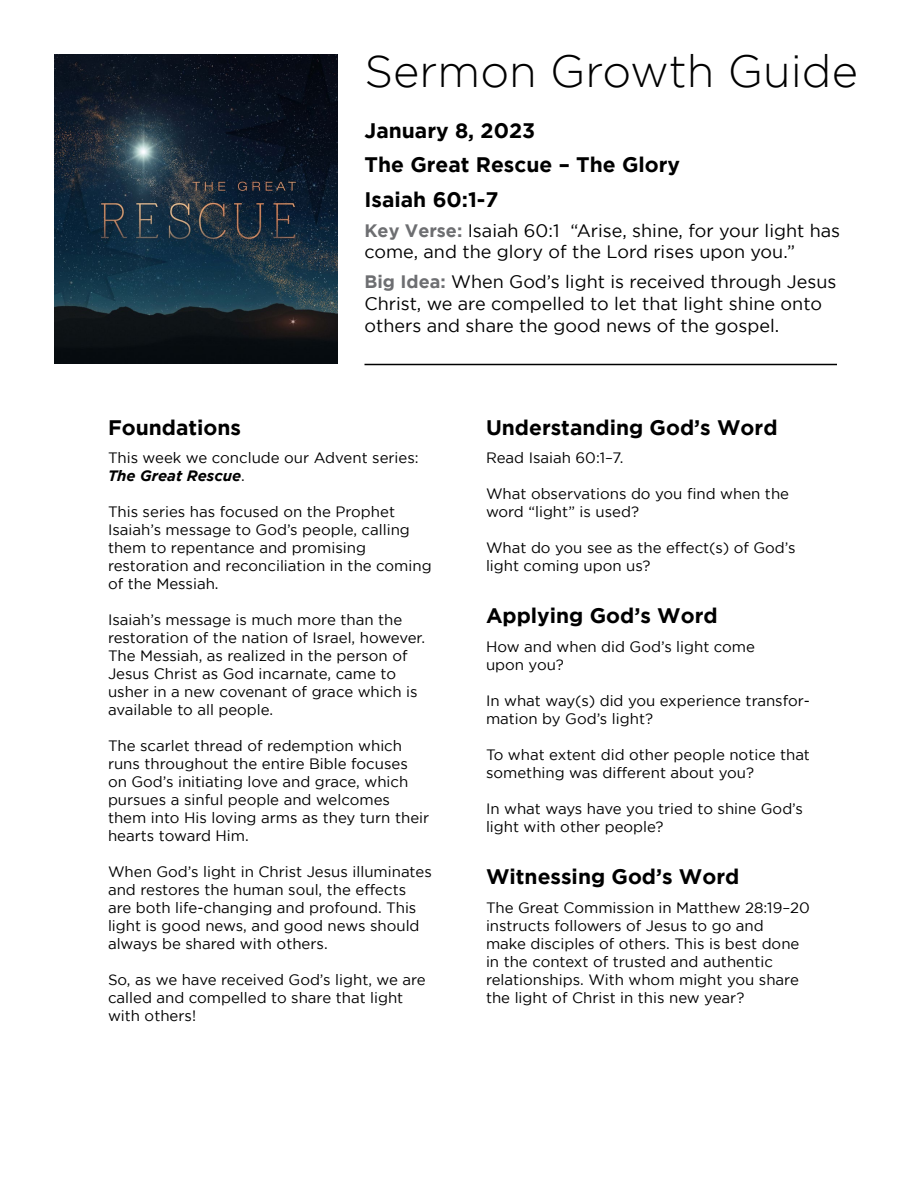
<style>
.page{position:relative;width:918px;height:1188px;background:#fff}
.page>*{position:absolute;margin:0;border:0;box-sizing:border-box;transform-origin:0 0}
.t1{font:300 45px "Gotham";color:#000}
.t2{font:700 21px/34.5px "Gotham";color:#000}
.t3{font:18px/21.6px "Gotham";color:#000}
.t4{font:15px/18px "Gotham";color:#000}
.s1{font-weight:700;color:#6d6e71}
.s2{font-weight:700;font-style:italic}
</style>
<div class="page">
<hr style="left:364px;top:364px;width:473px;height:1px;background:#000">
<img style="left:54px;top:54px;width:284px;height:310px">
<h1 class="t1" style="left:364px;top:46px;width:495px">Sermon Growth Guide</h1>
<h2 class="t2" style="left:364px;top:113px;width:317px">January 8, 2023<br>The Great Rescue – The Glory<br>Isaiah 60:1-7</h2>
<p class="t3" style="left:364px;top:219px;width:477px"><span class="s1">Key Verse:</span> Isaiah 60:1 “Arise, shine, for your light has come, and the glory of the Lord rises upon you.”</p>
<p class="t3" style="left:364px;top:271px;width:474px"><span class="s1">Big Idea:</span> When God’s light is received through Jesus<br>Christ, we are compelled to let that light shine onto others and share the good news of the gospel.</p>
<h2 class="t2" style="left:108px;top:409px;width:135px">Foundations</h2>
<p class="t4" style="left:108px;top:449px;width:312px">This week we conclude our Advent series:<br><span class="s2">The Great Rescue</span>.</p>
<p class="t4" style="left:108px;top:503px;width:325px">This series has focused on the Prophet Isaiah’s message to God’s people, calling them to repentance and promising restoration and reconciliation in the coming of the Messiah.</p>
<p class="t4" style="left:108px;top:611px;width:319px">Isaiah’s message is much more than the restoration of the nation of Israel, however.<br>The Messiah, as realized in the person of Jesus Christ as God incarnate, came to usher in a new covenant of grace which is available to all people.</p>
<p class="t4" style="left:108px;top:737px;width:323px">The scarlet thread of redemption which runs throughout the entire Bible focuses on God’s initiating love and grace, which pursues a sinful people and welcomes them into His loving arms as they turn their hearts toward Him.</p>
<p class="t4" style="left:108px;top:863px;width:325px">When God’s light in Christ Jesus illuminates and restores the human soul, the effects are both life-changing and profound. This light is good news, and good news should always be shared with others.</p>
<p class="t4" style="left:108px;top:971px;width:319px">So, as we have received God’s light, we are called and compelled to share that light with others!</p>
<h2 class="t2" style="left:486px;top:409px;width:293px">Understanding God’s Word</h2>
<p class="t4" style="left:486px;top:449px;width:139px">Read Isaiah 60:1–7.</p>
<p class="t4" style="left:486px;top:485px;width:305px">What observations do you find when the word “light” is used?</p>
<p class="t4" style="left:486px;top:539px;width:311px">What do you see as the effect(s) of God’s light coming upon us?</p>
<h2 class="t2" style="left:486px;top:598px;width:233px">Applying God’s Word</h2>
<p class="t4" style="left:486px;top:637px;width:271px">How and when did God’s light come upon you?</p>
<p class="t4" style="left:486px;top:691px;width:326px">In what way(s) did you experience transfor&shy;mation by God’s light?</p>
<p class="t4" style="left:486px;top:745px;width:326px">To what extent did other people notice that something was different about you?</p>
<p class="t4" style="left:486px;top:799px;width:319px">In what ways have you tried to shine God’s light with other people?</p>
<h2 class="t2" style="left:486px;top:859px;width:255px">Witnessing God’s Word</h2>
<p class="t4" style="left:486px;top:898px;width:326px">The Great Commission in Matthew 28:19–20 instructs followers of Jesus to go and<br>make disciples of others. This is best done in the context of trusted and authentic relationships. With whom might you share the light of Christ in this new year?</p>
</div>
